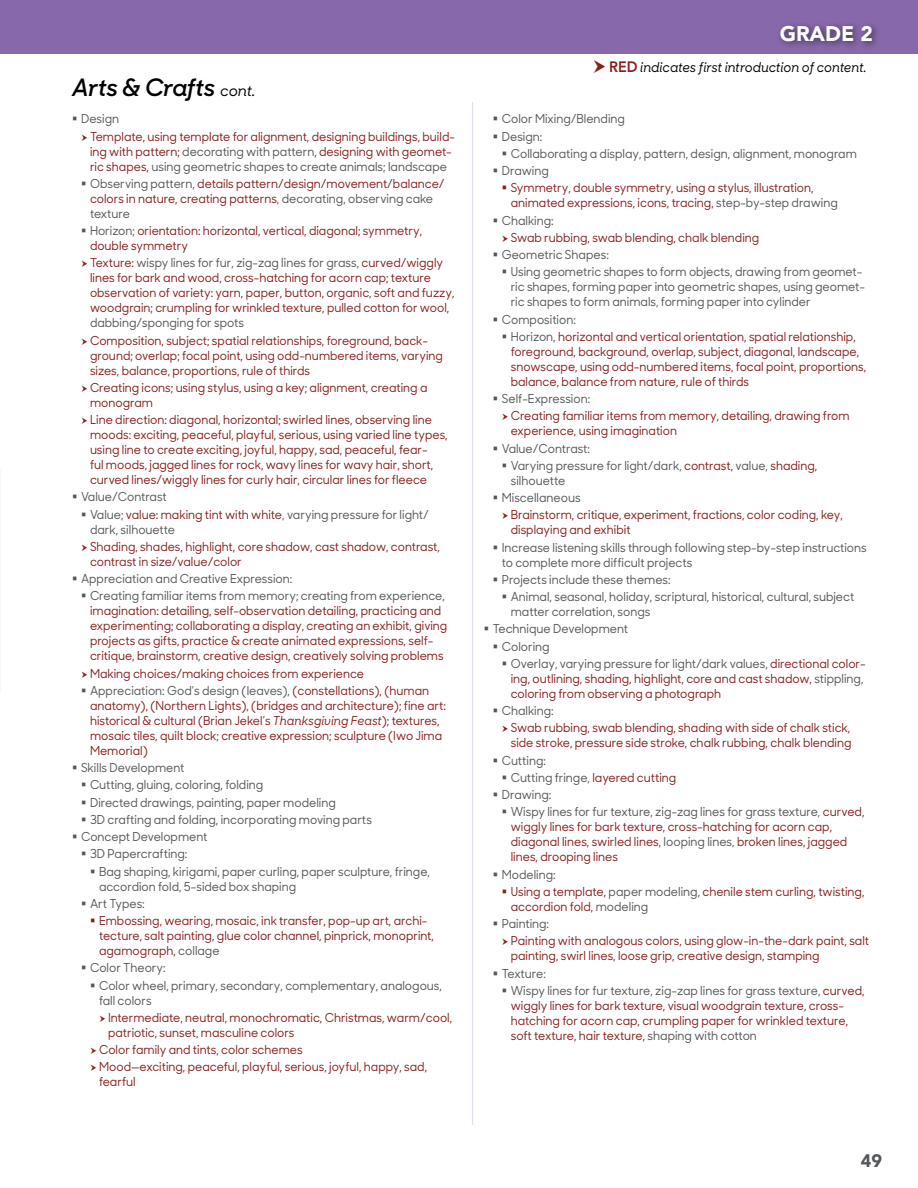
<style>
.page{position:relative;width:918px;height:1188px;background:#fff}
.page>*{position:absolute;margin:0;border:0;box-sizing:border-box;transform-origin:0 0}
.SS_Subjects_Subheads{font:italic 600 24px "Sharp Sans No 1";color:#000}
.t1{font:900 21px "Avenir";color:#fff}
.t2{font:900 18px "Avenir";color:#55575a}
.SS_Introduction_to_c{font:italic 500 13.5px "Sharp Sans No 1";color:#000;scale:.95 1}
.t3{font:500 12.3px/15px "Sharp Sans No 1";color:#88201e;scale:.95 1}
.t4{font:500 12.3px/15px "Sharp Sans No 1";color:#55575a;scale:.95 1}
.s1{font-weight:500;font-size:15px}
.s2{color:#55575a}
.s3{color:#88201e}
.s4{font-style:italic}
.s5{font-family:"Avenir";font-weight:800;font-style:normal;font-size:15px;color:#88201e}
</style>
<div class="page">
<hr style="left:472px;top:102px;width:1px;height:1023px;background:#e2dced">
<div style="left:0;top:0;width:918px;height:54px;background:#8768aa"></div>
<div style="left:775px;top:21px;width:105px;height:28px;background:#000;opacity:.5"></div>
<p class="SS_Subjects_Subheads" style="left:72px;top:67px;width:185px">Arts &amp; Crafts <span class="s1">cont.</span></p>
<p class="t4" style="left:81px;top:111px;width:42px">Design</p>
<p class="t3" style="left:90px;top:128px;width:386px">Template, using template for alignment, designing buildings, build&shy;ing with pattern; <span class="s2">decorating with pattern</span>, designing with geomet&shy;ric shapes, <span class="s2">using geometric shapes to create animals; landscape</span></p>
<p class="t3" style="left:90px;top:175px;width:375px"><span class="s2">Observing pattern,</span> details pattern/design/movement/balance/ colors in nature, creating patterns<span class="s2">, decorating, observing cake texture</span></p>
<p class="t3" style="left:90px;top:223px;width:351px"><span class="s2">Horizon;</span> orientation: horizontal, vertical, diagonal; symmetry, double symmetry</p>
<p class="t3" style="left:90px;top:255px;width:385px">Texture: <span class="s2">wispy lines for fur, zig-zag lines for grass,</span> curved/wiggly lines for bark and wood, cross-hatching for acorn cap; texture observation of variety: yarn, paper, button, organic, soft and fuzzy, woodgrain; crumpling for wrinkled texture, pulled cotton for wool, <span class="s2">dabbing/sponging for spots</span></p>
<p class="t3" style="left:90px;top:332px;width:373px">Composition, subject; spatial relationships, foreground, back&shy;ground; overlap; focal point, using odd-numbered items, varying sizes, balance, proportions, rule of thirds</p>
<p class="t3" style="left:90px;top:379px;width:357px">Creating icons; using stylus, using a key; alignment, creating a monogram</p>
<p class="t3" style="left:90px;top:412px;width:378px">Line direction: diagonal, horizontal; swirled lines, observing line moods: exciting, peaceful, playful, serious, using varied line types, using line to create exciting, joyful, happy, sad, peaceful, fear-<br>ful moods, jagged lines for rock, wavy lines for wavy hair, short, curved lines/wiggly lines for curly hair, circular lines for fleece</p>
<p class="t4" style="left:81px;top:489px;width:92px">Value/Contrast</p>
<p class="t4" style="left:90px;top:506px;width:358px">Value; <span class="s3">value: making tint with white</span>, varying pressure for light/ dark, silhouette</p>
<p class="t3" style="left:90px;top:538px;width:370px">Shading, shades, highlight, core shadow, cast shadow, contrast, contrast in size/value/color</p>
<p class="t4" style="left:81px;top:571px;width:224px">Appreciation and Creative Expression:</p>
<p class="t3" style="left:90px;top:588px;width:378px"><span class="s2">Creating familiar items from memory; creating from experience, </span>imagination: detailing, self-observation detailing, practicing and experimenting; collaborating a display, creating an exhibit, giving projects as gifts, practice &amp; create animated expressions, self&shy;critique, brainstorm, creative design, creatively solving problems</p>
<p class="t3" style="left:90px;top:665px;width:290px">Making choices/making choices from experience</p>
<p class="t3" style="left:90px;top:682px;width:376px"><span class="s2">Appreciation: God’s design (leaves),</span> (constellations), (human anatomy), (Northern Lights), (bridges and architecture); fine art: historical &amp; cultural (Brian Jekel’s <span class="s4">Thanksgiving Feast</span>); textures, mosaic tiles, quilt block; creative expression; sculpture (Iwo Jima Memorial)</p>
<p class="t4" style="left:81px;top:760px;width:110px">Skills Development</p>
<p class="t4" style="left:90px;top:777px;width:184px">Cutting, gluing, coloring, folding</p>
<p class="t4" style="left:90px;top:794px;width:260px">Directed drawings, painting, paper modeling</p>
<p class="t4" style="left:90px;top:811px;width:298px">3D crafting and folding, incorporating moving parts</p>
<p class="t4" style="left:81px;top:829px;width:135px">Concept Development</p>
<p class="t4" style="left:90px;top:846px;width:104px">3D Papercrafting:</p>
<p class="t4" style="left:99px;top:863px;width:350px">Bag shaping, kirigami, paper curling, paper sculpture, fringe, accordion fold, 5-sided box shaping</p>
<p class="t4" style="left:90px;top:895px;width:59px">Art Types:</p>
<p class="t3" style="left:99px;top:913px;width:354px">Embossing, wearing, mosaic, ink transfer, pop-up art, archi&shy;tecture, salt painting, glue color channel, pinprick, monoprint, agamograph, <span class="s2">collage</span></p>
<p class="t4" style="left:90px;top:960px;width:81px">Color Theory:</p>
<p class="t4" style="left:99px;top:977px;width:363px">Color wheel, primary, secondary, complementary, analogous, fall colors</p>
<p class="t3" style="left:108px;top:1009px;width:364px">Intermediate, neutral, monochromatic, Christmas, warm/cool, patriotic, sunset, masculine colors</p>
<p class="t3" style="left:99px;top:1042px;width:216px">Color family and tints, color schemes</p>
<p class="t3" style="left:99px;top:1059px;width:347px">Mood—exciting, peaceful, playful, serious, joyful, happy, sad, fearful</p>
<h2 class="t1" style="left:780px;top:20px;width:95px">GRADE 2</h2>
<p class="SS_Introduction_to_c" style="left:609px;top:57px;width:272px"><span class="s5">RED</span> indicates first introduction of content.</p>
<p class="t4" style="left:502px;top:111px;width:131px">Color Mixing/Blending</p>
<p class="t4" style="left:502px;top:128px;width:44px">Design:</p>
<p class="t4" style="left:511px;top:145px;width:366px">Collaborating a display, pattern, design, alignment, monogram</p>
<p class="t4" style="left:502px;top:163px;width:51px">Drawing</p>
<p class="t3" style="left:511px;top:180px;width:346px">Symmetry, double symmetry, using a stylus, illustration, animated expressions, icons, tracing, <span class="s2">step-by-step drawing</span></p>
<p class="t4" style="left:502px;top:212px;width:56px">Chalking:</p>
<p class="t3" style="left:511px;top:229px;width:263px">Swab rubbing, swab blending, chalk blending</p>
<p class="t4" style="left:502px;top:247px;width:114px">Geometric Shapes:</p>
<p class="t4" style="left:511px;top:264px;width:375px">Using geometric shapes to form objects, drawing from geomet&shy;ric shapes, forming paper into geometric shapes, using geomet&shy;ric shapes to form animals, forming paper into cylinder</p>
<p class="t4" style="left:502px;top:311px;width:79px">Composition:</p>
<p class="t3" style="left:511px;top:328px;width:376px"><span class="s2">Horizon,</span> horizontal and vertical orientation, spatial relationship, foreground, background, overlap, subject, diagonal, landscape, snowscape, using odd-numbered items, focal point, proportions, balance, balance from nature, rule of thirds</p>
<p class="t4" style="left:502px;top:391px;width:95px">Self-Expression:</p>
<p class="t3" style="left:511px;top:408px;width:358px">Creating familiar items from memory, detailing, drawing from experience, using imagination</p>
<p class="t4" style="left:502px;top:440px;width:94px">Value/Contrast:</p>
<p class="t4" style="left:511px;top:457px;width:324px">Varying pressure for light/dark, <span class="s3">contrast,</span> value, <span class="s3">shading, </span>silhouette</p>
<p class="t4" style="left:502px;top:490px;width:85px">Miscellaneous</p>
<p class="t3" style="left:511px;top:507px;width:351px">Brainstorm, critique, experiment, fractions, color coding, key, displaying and exhibit</p>
<p class="t4" style="left:502px;top:539px;width:386px">Increase listening skills through following step-by-step instructions to complete more difficult projects</p>
<p class="t4" style="left:502px;top:571px;width:179px">Projects include these themes:</p>
<p class="t4" style="left:511px;top:589px;width:363px">Animal, seasonal, holiday, scriptural, historical, cultural, subject matter correlation, songs</p>
<p class="t4" style="left:493px;top:621px;width:144px">Technique Development</p>
<p class="t4" style="left:502px;top:638px;width:52px">Coloring</p>
<p class="t3" style="left:511px;top:655px;width:375px"><span class="s2">Overlay, varying pressure for light/dark values,</span> directional color&shy;ing, outlining, shading, highlight, core and cast shadow, <span class="s2">stippling, </span>coloring from observing a photograph</p>
<p class="t4" style="left:502px;top:703px;width:56px">Chalking:</p>
<p class="t3" style="left:511px;top:720px;width:360px">Swab rubbing, swab blending, shading with side of chalk stick, side stroke, pressure side stroke, chalk rubbing, chalk blending</p>
<p class="t4" style="left:502px;top:752px;width:48px">Cutting:</p>
<p class="t4" style="left:511px;top:769px;width:176px">Cutting fringe, <span class="s3">layered cutting</span></p>
<p class="t4" style="left:502px;top:787px;width:54px">Drawing:</p>
<p class="t3" style="left:511px;top:804px;width:374px"><span class="s2">Wispy lines for fur texture, zig-zag lines for grass texture,</span> curved, wiggly lines for bark texture, cross-hatching for acorn cap, diagonal lines, swirled lines, <span class="s2">looping lines,</span> broken lines, jagged lines, drooping lines</p>
<p class="t4" style="left:502px;top:866px;width:58px">Modeling:</p>
<p class="t3" style="left:511px;top:883px;width:374px">Using a template, <span class="s2">paper modeling,</span> chenile stem curling, twisting, accordion fold, <span class="s2">modeling</span></p>
<p class="t4" style="left:502px;top:916px;width:51px">Painting:</p>
<p class="t3" style="left:511px;top:933px;width:379px">Painting with analogous colors, using glow-in-the-dark paint, salt painting, swirl lines, loose grip, creative design, stamping</p>
<p class="t4" style="left:502px;top:965px;width:48px">Texture:</p>
<p class="t3" style="left:511px;top:982px;width:374px"><span class="s2">Wispy lines for fur texture, zig-zap lines for grass texture,</span> curved, wiggly lines for bark texture, visual woodgrain texture, cross&shy;hatching for acorn cap, crumpling paper for wrinkled texture, soft texture, hair texture, <span class="s2">shaping with cotton</span></p>
<h3 class="t2" style="left:861px;top:1150px;width:23px">49</h3>
</div>
